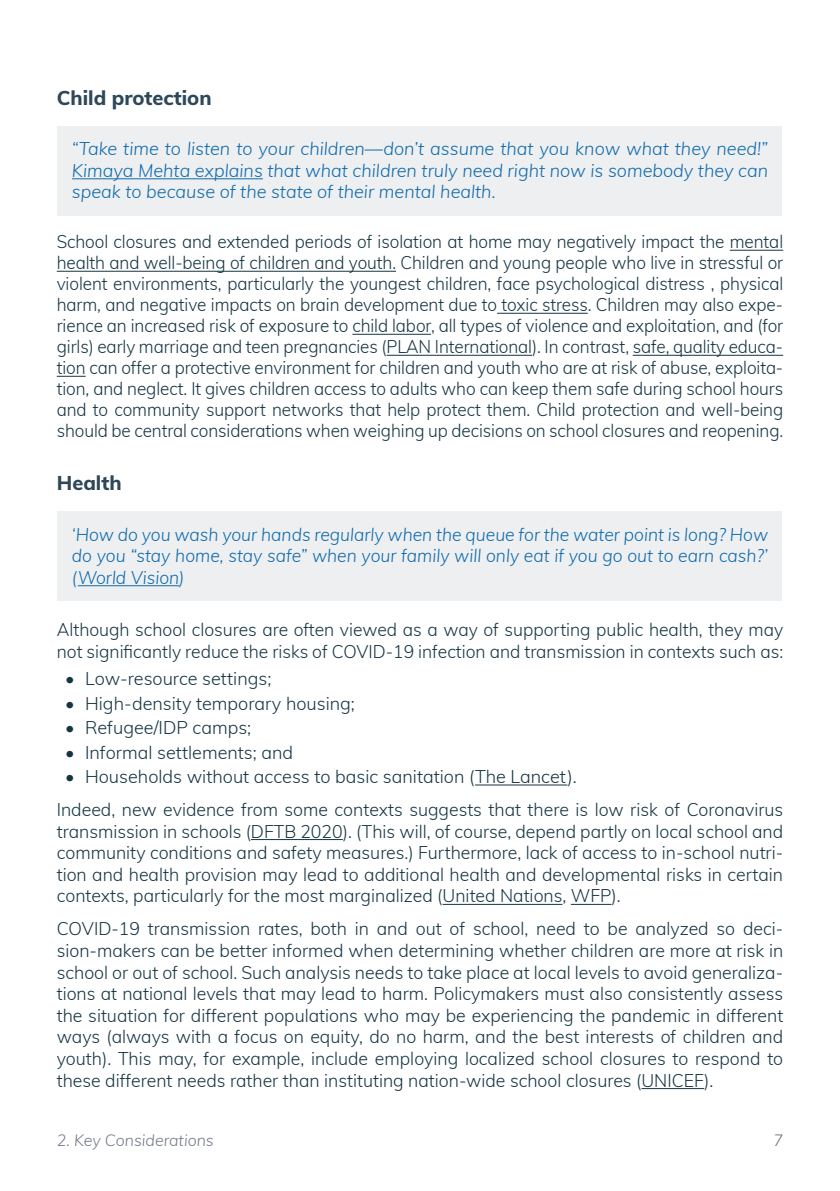
<style>
.page{position:relative;width:840px;height:1191px;background:#fff}
.page>*{position:absolute;margin:0;border:0;box-sizing:border-box;transform-origin:0 0}
.INEE_HEADER_LEVEL3{font:800 20px "Muli";color:#2e4759}
.INEE_Paragraph{font:300 18px/21.6px "Muli";color:#163543;text-align:justify}
.INEE_Paragraph-2{font:300 18px/21px "Muli";color:#163543;text-align:justify;scale:.95 1}
.INEE_Note{font:italic 300 18px/21.6px "Muli";color:#0e6aab;text-align:justify}
.t1{font:italic 300 16px "Muli";color:#737a89}
.t2{font:italic 300 16px "Muli";color:#636b7b}
</style>
<div class="page">
<hr style="left:729px;top:250px;width:53px;height:1px;background:#163543">
<hr style="left:57px;top:271px;width:339px;height:1px;background:#163543">
<hr style="left:497px;top:313px;width:90px;height:1px;background:#163543">
<hr style="left:352px;top:334px;width:79px;height:1px;background:#163543">
<hr style="left:386px;top:355px;width:146px;height:1px;background:#163543">
<hr style="left:632px;top:355px;width:150px;height:1px;background:#163543">
<svg style="left:57px;top:376px;width:29px;height:1px"></svg>
<hr style="left:474px;top:784px;width:93px;height:1px;background:#163543">
<hr style="left:251px;top:839px;width:91px;height:1px;background:#163543">
<hr style="left:442px;top:904px;width:120px;height:1px;background:#163543">
<hr style="left:570px;top:904px;width:41px;height:1px;background:#163543">
<hr style="left:641px;top:1088px;width:62px;height:1px;background:#163543">
<div style="left:58px;top:126px;width:723px;height:89px;background:#eeeff1"></div>
<hr style="left:72px;top:178px;width:191px;height:1px;background:#0e6aab">
<div style="left:58px;top:511px;width:723px;height:90px;background:#eeeff1"></div>
<hr style="left:78px;top:585px;width:101px;height:1px;background:#0e6aab">
<p class="INEE_HEADER_LEVEL3" style="left:57px;top:83px;width:156px">Child protection</p>
<p class="INEE_Note" style="left:72px;top:137px;width:697px">“Take time to listen to your children—don’t assume that you know what they need!” Kimaya Mehta explains that what children truly need right now is somebody they can speak to because of the state of their mental health.</p>
<p class="INEE_Paragraph-2" style="left:57px;top:230px;width:765px">School closures and extended periods of isolation at home may negatively impact the mental health and well-being of children and youth. Children and young people who live in stressful or violent environments, particularly the youngest children, face psychological distress , physical harm, and negative impacts on brain development due to toxic stress. Children may also expe&shy;rience an increased risk of exposure to child labor, all types of violence and exploitation, and (for girls) early marriage and teen pregnancies (PLAN International). In contrast, safe, quality educa&shy;tion can offer a protective environment for children and youth who are at risk of abuse, exploita&shy;tion, and neglect. It gives children access to adults who can keep them safe during school hours and to community support networks that help protect them. Child protection and well-being should be central considerations when weighing up decisions on school closures and reopening.</p>
<p class="INEE_HEADER_LEVEL3" style="left:57px;top:468px;width:66px">Health</p>
<p class="INEE_Note" style="left:72px;top:522px;width:697px">‘How do you wash your hands regularly when the queue for the water point is long? How do you “stay home, stay safe” when your family will only eat if you go out to earn cash?’ (World Vision)</p>
<p class="INEE_Paragraph" style="left:57px;top:618px;width:727px">Although school closures are often viewed as a way of supporting public health, they may not significantly reduce the risks of COVID-19 infection and transmission in contexts such as:</p>
<p class="INEE_Paragraph" style="left:65px;top:667px;width:207px">• Low-resource settings;</p>
<p class="INEE_Paragraph" style="left:65px;top:691px;width:291px">• High-density temporary housing;</p>
<p class="INEE_Paragraph" style="left:65px;top:716px;width:187px">• Refugee/IDP camps;</p>
<p class="INEE_Paragraph" style="left:65px;top:740px;width:229px">• Informal settlements; and</p>
<p class="INEE_Paragraph" style="left:65px;top:765px;width:513px">• Households without access to basic sanitation (The Lancet).</p>
<p class="INEE_Paragraph" style="left:57px;top:798px;width:727px">Indeed, new evidence from some contexts suggests that there is low risk of Coronavirus transmission in schools (DFTB 2020). (This will, of course, depend partly on local school and community conditions and safety measures.) Furthermore, lack of access to in-school nutri&shy;tion and health provision may lead to additional health and developmental risks in certain contexts, particularly for the most marginalized (United Nations, WFP).</p>
<p class="INEE_Paragraph" style="left:57px;top:917px;width:727px">COVID-19 transmission rates, both in and out of school, need to be analyzed so deci&shy;sion-makers can be better informed when determining whether children are more at risk in school or out of school. Such analysis needs to take place at local levels to avoid generaliza&shy;tions at national levels that may lead to harm. Policymakers must also consistently assess the situation for different populations who may be experiencing the pandemic in different ways (always with a focus on equity, do no harm, and the best interests of children and youth). This may, for example, include employing localized school closures to respond to these different needs rather than instituting nation-wide school closures (UNICEF).</p>
<p class="t1" style="left:57px;top:1129px;width:158px">2. Key Considerations</p>
<p class="t2" style="left:773px;top:1129px;width:11px">7</p>
</div>
